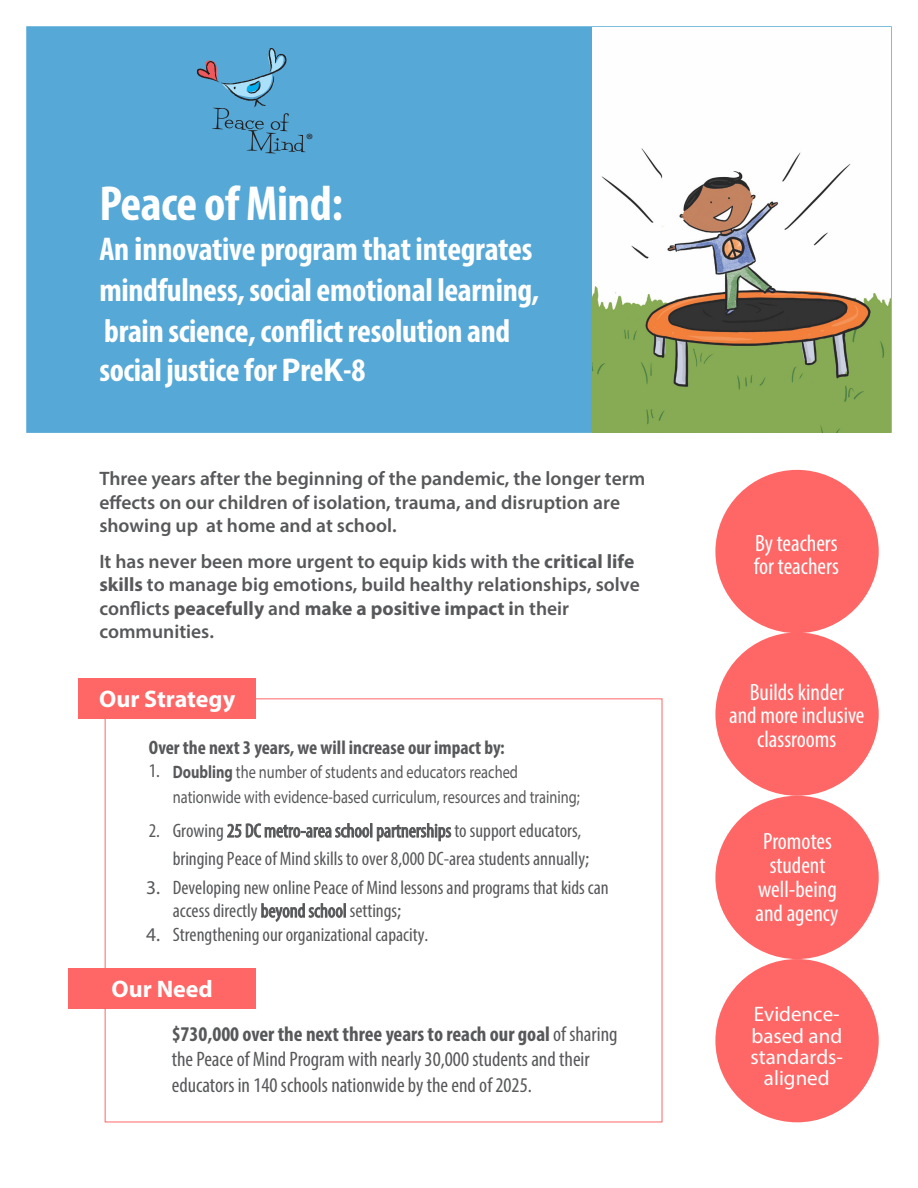
<style>
.page{position:relative;width:918px;height:1188px;background:#fff}
.page>*{position:absolute;margin:0;border:0;box-sizing:border-box;transform-origin:0 0}
.t1{font:700 condensed 49.5px "Myriad Pro";letter-spacing:-.01em;color:#fff}
.t2{font:700 condensed 33px/40.5px "Myriad Pro";letter-spacing:-.01em;color:#fff}
.t3{font:700 24px "Myriad Pro";color:#fff}
.t4{font:condensed 23.7px/24px "Myriad Pro";color:#fff;text-align:center}
.t5{font:condensed 21px/25.5px "Myriad Pro";color:#57585a}
.t6{font:21px/21.3px "Myriad Pro";color:#fff;text-align:center}
.t7{font:600 19.5px/23.4px "Myriad Pro";color:#57585a}
.t8{font:condensed 19.5px/27.8px "Myriad Pro";color:#57585a}
.t9{font:700 condensed 19.5px "Myriad Pro";color:#57585a}
.t10{font:18px/25.2px "Myriad Pro";color:#57585a;scale:.8 1}
.t11{font:18px "Minion Pro";color:#231f20}
.s1{font-stretch:normal}
.s2{font-weight:700}
</style>
<div class="page">
<div style="left:26px;top:26px;width:866px;height:407px;background:#56a8d6;border:2px solid #56a8d6"></div>
<div style="left:78px;top:678px;width:178px;height:41px;background:#f66"></div>
<div style="left:68px;top:968px;width:188px;height:41px;background:#f66"></div>
<img style="left:593px;top:28px;width:297px;height:405px">
<div style="left:715px;top:470px;width:164px;height:163px;background:#f66;border-radius:50%"></div>
<div style="left:715px;top:632px;width:164px;height:164px;background:#f66;border-radius:50%"></div>
<div style="left:715px;top:796px;width:164px;height:163px;background:#f66;border-radius:50%"></div>
<div style="left:715px;top:959px;width:164px;height:163px;background:#f66;border-radius:50%"></div>
<svg style="left:197px;top:48px;width:109px;height:105px"></svg>
<p class="t1" style="left:99px;top:173px;width:245px">Peace of Mind:</p>
<p class="t2" style="left:99px;top:228px;width:441px">An <span class="s1">i</span>nnovative program that integrates mindfulness, social emotional learning, brain science, conflict resolution and social justice for <span class="s1">P</span>re<span class="s1">K</span>-8</p>
<p class="t7" style="left:99px;top:466px;width:547px">Three years after the beginning of the pandemic, the longer term effects on our children of isolation, trauma, and disruption are showing up at home and at school.</p>
<p class="t7" style="left:99px;top:549px;width:542px">It has never been more urgent to equip kids with the <span class="s2">critical life skills</span> to manage big emotions, build healthy relationships, solve conflicts <span class="s2">peacefully</span> and <span class="s2">make a positive impact i</span>n their communities.</p>
<p class="t3" style="left:99px;top:684px;width:138px">Our Strategy</p>
<p class="t11" style="left:106px;top:695px;width:10px">$</p>
<p class="t9" style="left:149px;top:735px;width:358px">Over the next 3 years, we will increase our impact by:</p>
<p class="t8" style="left:149px;top:757px;width:13px">1.</p>
<p class="t10" style="left:173px;top:759px;width:510px"><span class="s2">Doubling</span> the number of students and educators reached nationwide with evidence-based curriculum, resources and training;</p>
<p class="t8" style="left:173px;top:817px;width:418px">Growing 25 DC metro-area school partnerships to support educators, bringing Peace of Mind skills to over 8,000 DC-area students annually<span class="s1">;</span></p>
<p class="t8" style="left:173px;top:876px;width:438px;line-height:23px;text-indent:-27px"><span class="s1">3.</span> Developing new online Peace of Mind lessons and programs that kids can access directly beyond school settings<span class="s1">;</span></p>
<p class="t8" style="left:146px;top:920px;width:284px"><span class="s1">4.</span> Strengthening our organizational capacity.</p>
<p class="t8" style="left:149px;top:817px;width:13px">2.</p>
<p class="t3" style="left:111px;top:973px;width:103px">Our Need</p>
<p class="t5" style="left:172px;top:1021px;width:447px"><span class="s2">$730,000 over the next three years to reach our goal</span> of sharing the Peace of Mind Program with nearly 30,000 students and their educators in 140 schools nationwide by the end of 2025.</p>
<p class="t4" style="left:755px;top:530px;width:84px">By teachers</p>
<p class="t4" style="left:754px;top:554px;width:86px">for teachers</p>
<p class="t4" style="left:729px;top:679px;width:137px">Builds kinder<br>and more inclusive classrooms</p>
<p class="t4" style="left:755px;top:829px;width:84px">Promotes student well-being and agency</p>
<p class="t6" style="left:751px;top:1003px;width:94px">Evidence&shy;based and standards&shy;aligned</p>
</div>
